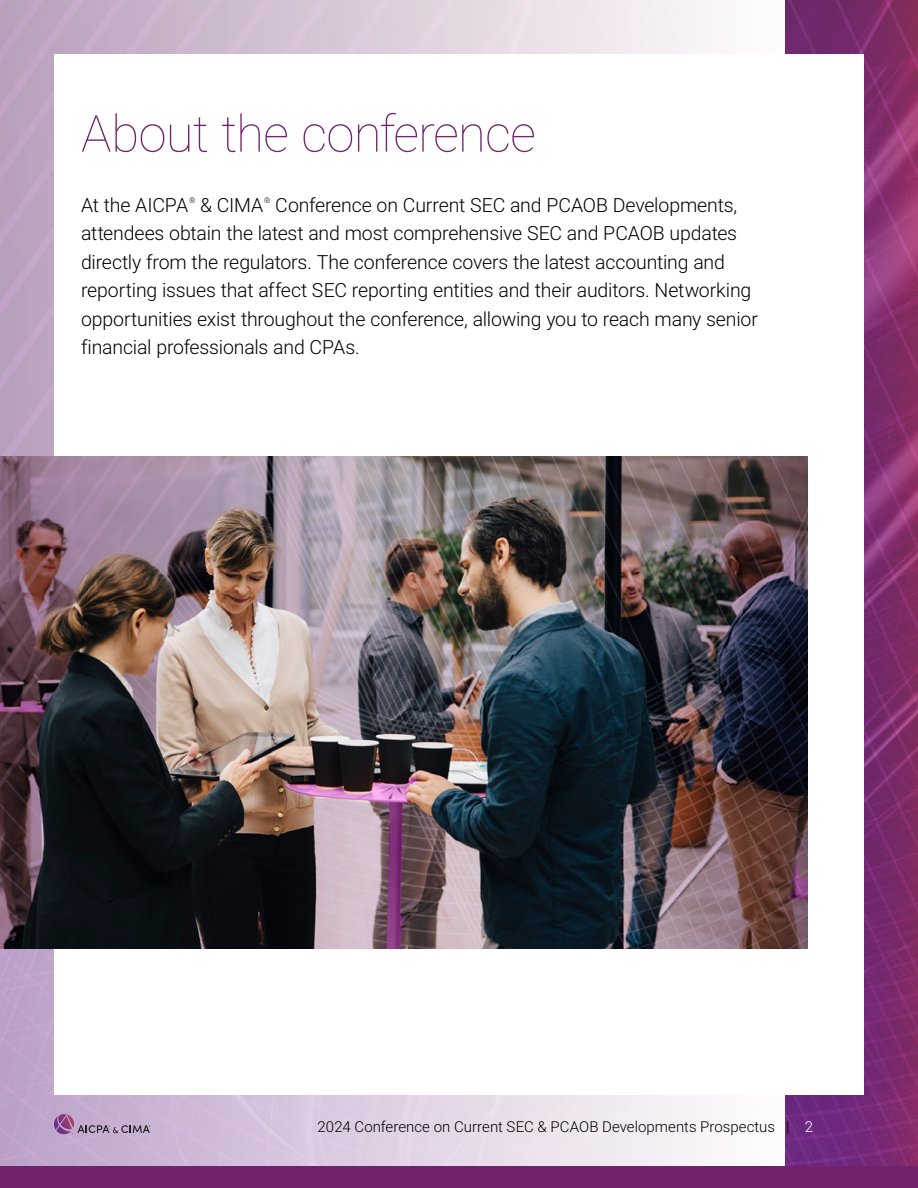
<style>
.page{position:relative;width:918px;height:1188px;background:#fff}
.page>*{position:absolute;margin:0;border:0;box-sizing:border-box;transform-origin:0 0}
.t1{font:100 51px "Roboto";letter-spacing:-.015em;color:#72226d}
.t2{font:300 19.5px/28.5px "Roboto";letter-spacing:-.01em;color:#000}
.t3{font:300 15px "Roboto";letter-spacing:.005em;color:#000}
.t4{font:300 7.8px "Roboto";color:#000}
.s1{color:#fff}
</style>
<div class="page">
<img style="left:0;top:0;width:786px;height:1167px">
<img style="left:786px;top:0;width:132px;height:1167px">
<div style="left:54px;top:54px;width:810px;height:1041px;background:#fff"></div>
<svg style="left:54px;top:1114px;width:96px;height:20px;background:#ac90b3"></svg>
<div style="left:0;top:1167px;width:918px;height:21px;background:#72226d"></div>
<img style="left:0;top:457px;width:807px;height:492px">
<h1 class="t1" style="left:81px;top:98px;width:456px">About the conference</h1>
<p class="t2" style="left:81px;top:190px;width:679px;text-indent:194px">Conference on Current SEC and PCAOB Developments, attendees obtain the latest and most comprehensive SEC and PCAOB updates directly from the regulators. The conference covers the latest accounting and reporting issues that affect SEC reporting entities and their auditors. Networking opportunities exist throughout the conference, allowing you to reach many senior financial professionals and CPAs.</p>
<p class="t2" style="left:81px;top:190px;width:109px">At the AICPA</p>
<p class="t4" style="left:189px;top:194px;width:8px">®</p>
<p class="t2" style="left:200px;top:190px;width:65px">&amp; CIMA</p>
<p class="t4" style="left:264px;top:194px;width:8px">®</p>
<p class="t3" style="left:318px;top:1116px;width:497px">2024 Conference on Current SEC &amp; PCAOB Developments Prospectus | <span class="s1">2</span></p>
</div>
